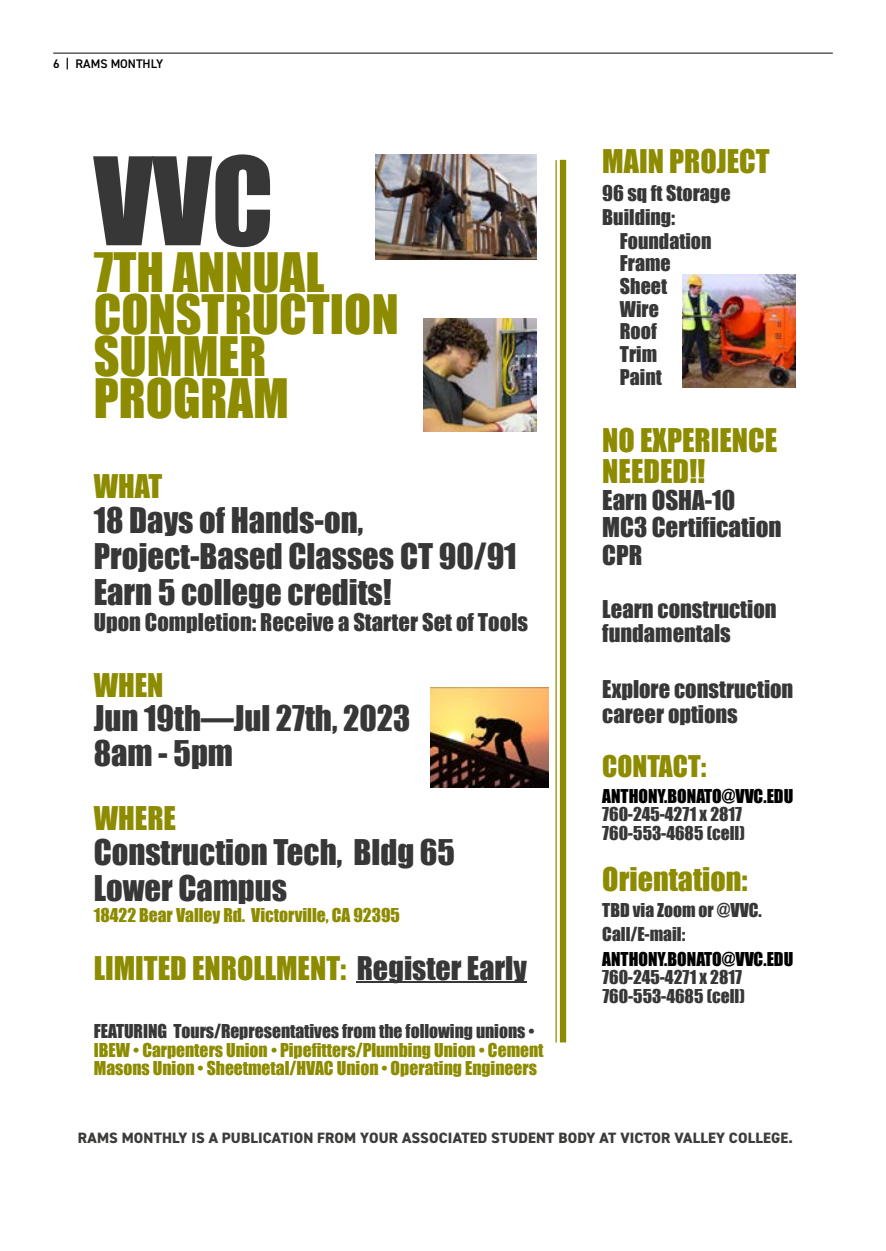
<style>
.page{position:relative;width:886px;height:1251px;background:#fff}
.page>*{position:absolute;margin:0;border:0;box-sizing:border-box;transform-origin:0 0}
.t1{font:112.5px "Impact";color:#373737}
.t2{font:50px/41.8px "Impact";color:#8d8b00}
.t3{font:32.62px "Impact";color:#373737}
.t4{font:32.5px/36px "Impact";color:#373737}
.t5{font:30px/30.5px "Impact";color:#8d8b00}
.t6{font:27.5px "Impact";color:#8d8b00}
.t7{font:25px/27.4px "Impact";color:#373737}
.t8{font:22.5px/24.1px "Impact";color:#373737}
.t9{font:20px/22.6px "Impact";color:#373737}
.t10{font:17.62px "Impact";color:#373737}
.t11{font:17.5px/18.8px "Impact";color:#8d8b00}
.t12{font:17.5px/24.2px "Impact";color:#373737}
.t13{font:17.5px "Impact";color:#000}
.t14{font:800 15px "DIN2014";letter-spacing:.01em;color:#3c3c3b}
.t15{font:600 12.5px "DIN2014";color:#000}
.s1{color:#373737}
</style>
<div class="page">
<hr style="left:53px;top:53px;width:780px;height:1px;background:#3c3c3b">
<div style="left:560px;top:160px;width:6px;height:882px;background:#8d8b00"></div>
<hr style="left:555px;top:160px;width:2px;height:882px;background:#8d8b00">
<hr style="left:357px;top:982px;width:170px;height:1px;background:#373737">
<img style="left:376px;top:154px;width:160px;height:105px">
<img style="left:424px;top:319px;width:112px;height:112px">
<img style="left:682px;top:275px;width:113px;height:113px">
<img style="left:431px;top:687px;width:118px;height:100px">
<p class="t15" style="left:53px;top:55px;width:112px">6 | RAMS MONTHLY</p>
<h1 class="t1" style="left:94px;top:114px;width:182px">VVC</h1>
<h2 class="t2" style="left:94px;top:251px;width:306px">7TH ANNUAL<br>CONSTRUCTION<br>SUMMER<br>PROGRAM</h2>
<h3 class="t5" style="left:94px;top:471px;width:70px">WHAT</h3>
<h3 class="t4" style="left:94px;top:501px;width:424px">18 Days of Hands-on,<br>Project-Based Classes CT 90/91</h3>
<h3 class="t3" style="left:94px;top:566px;width:299px">Earn 5 college credits!</h3>
<p class="t8" style="left:94px;top:610px;width:436px">Upon Completion: Receive a Starter Set of Tools</p>
<h3 class="t5" style="left:94px;top:669px;width:71px">WHEN</h3>
<h3 class="t4" style="left:94px;top:700px;width:318px;line-height:34.8px">Jun 19th—Jul 27th, 2023<br>8am - 5pm</h3>
<h3 class="t5" style="left:94px;top:802px;width:84px">WHERE</h3>
<h3 class="t4" style="left:94px;top:833px;width:363px">Construction Tech, Bldg 65<br>Lower Campus</h3>
<p class="t11" style="left:94px;top:905px;width:307px">18422 Bear Valley Rd. Victorville, CA 92395</p>
<h3 class="t5" style="left:94px;top:952px;width:435px">LIMITED ENROLLMENT: <span class="s1">Register Early</span></h3>
<p class="t10" style="left:94px;top:1017px;width:442px">FEATURING Tours/Representatives from the following unions •</p>
<p class="t11" style="left:94px;top:1040px;width:451px">IBEW • Carpenters Union • Pipefitters/Plumbing Union • Cement<br>Masons Union • Sheetmetal/HVAC Union • Operating Engineers</p>
<h3 class="t5" style="left:602px;top:145px;width:169px">MAIN PROJECT</h3>
<p class="t9" style="left:602px;top:180px;width:130px;line-height:24px">96 sq ft Storage<br>Building:</p>
<p class="t9" style="left:620px;top:229px;width:93px">Foundation<br>Frame<br>Sheet<br>Wire<br>Roof<br>Trim<br>Paint</p>
<h3 class="t5" style="left:602px;top:424px;width:177px">NO EXPERIENCE<br>NEEDED!!</h3>
<h3 class="t7" style="left:602px;top:486px;width:181px">Earn OSHA-10<br>MC3 Certification<br>CPR</h3>
<p class="t8" style="left:602px;top:597px;width:176px">Learn construction fundamentals</p>
<p class="t8" style="left:602px;top:677px;width:192px">Explore construction career options</p>
<h3 class="t6" style="left:602px;top:745px;width:105px">CONTACT:</h3>
<p class="t13" style="left:602px;top:782px;width:192px">ANTHONY.BONATO@VVC.EDU</p>
<p class="t10" style="left:602px;top:801px;width:141px">760-245-4271 x 2817</p>
<p class="t12" style="left:602px;top:821px;width:144px">760-553-4685 (cell)</p>
<h3 class="t5" style="left:602px;top:863px;width:147px">Orientation:</h3>
<p class="t12" style="left:602px;top:897px;width:161px">TBD via Zoom or @VVC.<br>Call/E-mail:</p>
<p class="t13" style="left:602px;top:945px;width:192px">ANTHONY.BONATO@VVC.EDU</p>
<p class="t12" style="left:602px;top:967px;width:144px;line-height:18.8px">760-245-4271 x 2817<br>760-553-4685 (cell)</p>
<p class="t14" style="left:78px;top:1128px;width:716px">RAMS MONTHLY IS A PUBLICATION FROM YOUR ASSOCIATED STUDENT BODY AT VICTOR VALLEY COLLEGE.</p>
</div>
